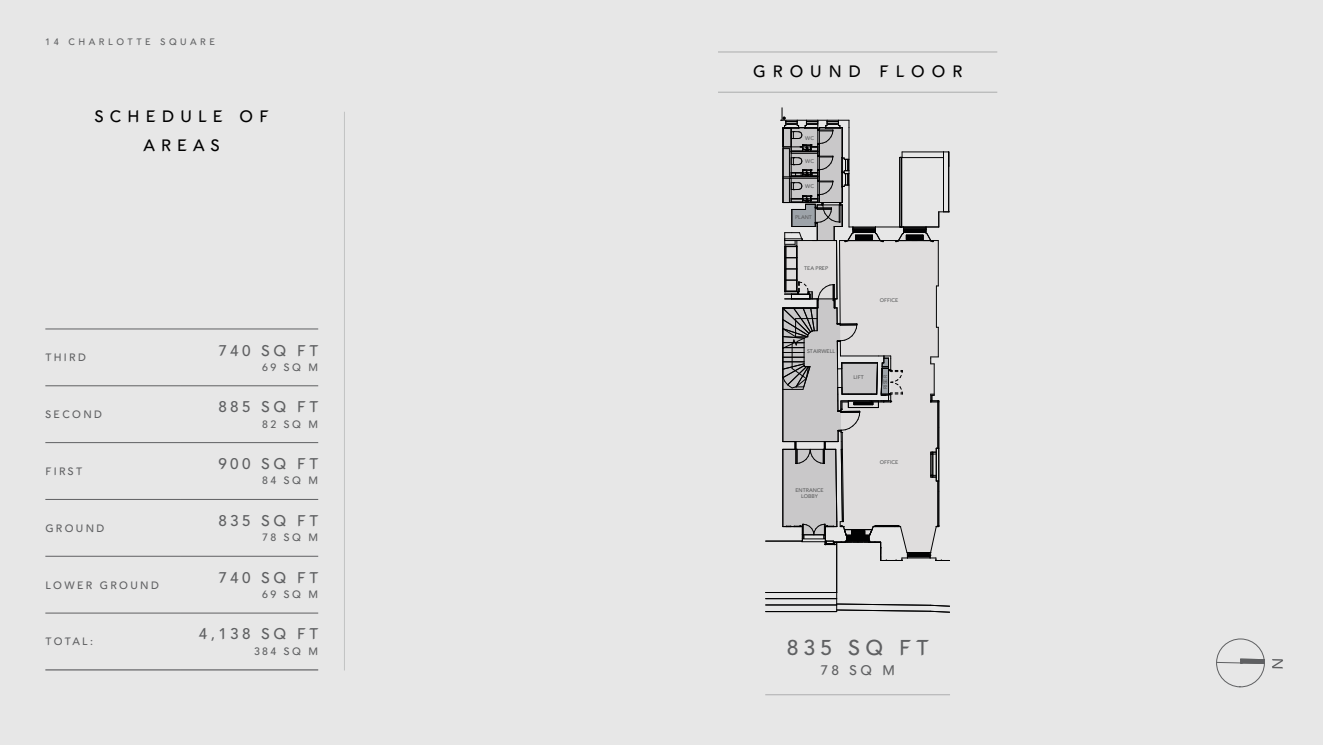
<style>
.page{position:relative;width:1323px;height:745px;background:#fff}
.page>*{position:absolute;margin:0;border:0;box-sizing:border-box;transform-origin:0 0}
.t1{font:21.25px "Avenirfor Charlotte Square Alt";letter-spacing:.24em;color:#5f6062}
.t2{font:16.25px/28.8px "Avenirfor Charlotte Square Alt";letter-spacing:.38em;color:#000;text-align:center}
.t3{font:16.25px "Avenirfor Charlotte Square Alt";letter-spacing:.43em;color:#000}
.t4{font:15.25px "Avenirfor Charlotte Square Alt";letter-spacing:.22em;color:#5f6062}
.t5{font:13.75px "Avenirfor Charlotte Square Alt";color:#5f6062}
.t6{font:10.62px "Avenirfor Charlotte Square Alt";letter-spacing:.22em;color:#5f6062}
.t7{font:9.25px "Avenirfor Charlotte Square Alt";letter-spacing:.38em;color:#5f6062}
.t8{font:5.25px/6.2px "Avenirfor Charlotte Square Alt";color:#616263;text-align:center}
</style>
<div class="page">
<div style="left:0;top:0;width:1323px;height:744px;background:#e7e7e7"></div>
<hr style="left:718px;top:51px;width:279px;height:2px;background:#b7b8b8">
<hr style="left:718px;top:92px;width:279px;height:1px;background:#b7b8b8">
<hr style="left:765px;top:693px;width:185px;height:1px;background:#b9b9ba">
<hr style="left:766px;top:611px;width:71px;height:1px;background:#020203">
<hr style="left:766px;top:598px;width:71px;height:1px;background:#020203">
<hr style="left:766px;top:604px;width:71px;height:1px;background:#020203">
<hr style="left:766px;top:540px;width:36px;height:1px;background:#020203">
<hr style="left:836px;top:542px;width:1px;height:50px;background:#020203">
<hr style="left:766px;top:592px;width:71px;height:1px;background:#020203">
<svg style="left:836px;top:591px;width:114px;height:21px"></svg>
<svg style="left:781px;top:108px;width:169px;height:453px"></svg>
<svg style="left:1218px;top:658px;width:45px;height:5px"></svg>
<div style="left:1216px;top:638px;width:49px;height:49px;border:1px solid #5f6062;border-radius:50%"></div>
<svg style="left:1272px;top:659px;width:11px;height:9px"></svg>
<hr style="left:45px;top:328px;width:135px;height:1px;background:#5f6062">
<hr style="left:180px;top:328px;width:138px;height:1px;background:#5f6062">
<hr style="left:45px;top:385px;width:135px;height:1px;background:#5f6062">
<hr style="left:180px;top:385px;width:138px;height:1px;background:#5f6062">
<hr style="left:45px;top:442px;width:135px;height:1px;background:#5f6062">
<hr style="left:180px;top:442px;width:138px;height:1px;background:#5f6062">
<hr style="left:45px;top:499px;width:135px;height:1px;background:#5f6062">
<hr style="left:180px;top:499px;width:138px;height:1px;background:#5f6062">
<hr style="left:45px;top:555px;width:135px;height:1px;background:#5f6062">
<hr style="left:180px;top:555px;width:138px;height:1px;background:#5f6062">
<hr style="left:45px;top:612px;width:135px;height:1px;background:#5f6062">
<hr style="left:180px;top:612px;width:138px;height:1px;background:#5f6062">
<hr style="left:45px;top:669px;width:135px;height:1px;background:#5f6062">
<hr style="left:180px;top:669px;width:138px;height:1px;background:#5f6062">
<hr style="left:344px;top:112px;width:1px;height:558px;background:#c2c3c3">
<p class="t7" style="left:45px;top:37px;width:171px">14 CHARLOTTE SQUARE</p>
<h2 class="t2" style="left:95px;top:103px;width:175px">SCHEDULE OF<br>AREAS</h2>
<p class="t6" style="left:45px;top:351px;width:42px">THIRD</p>
<h3 class="t4" style="left:218px;top:341px;width:101px">740 SQ FT</h3>
<p class="t6" style="left:262px;top:361px;width:57px">69 SQ M</p>
<p class="t6" style="left:45px;top:408px;width:58px">SECOND</p>
<p class="t6" style="left:45px;top:465px;width:38px">FIRST</p>
<p class="t6" style="left:45px;top:521px;width:60px">GROUND</p>
<p class="t6" style="left:45px;top:578px;width:115px">LOWER GROUND</p>
<p class="t6" style="left:45px;top:635px;width:49px">TOTAL:</p>
<h3 class="t4" style="left:218px;top:398px;width:101px">885 SQ FT</h3>
<p class="t6" style="left:262px;top:417px;width:57px">82 SQ M</p>
<h3 class="t4" style="left:218px;top:454px;width:101px">900 SQ FT</h3>
<p class="t6" style="left:262px;top:474px;width:57px">84 SQ M</p>
<h3 class="t4" style="left:218px;top:511px;width:101px">835 SQ FT</h3>
<p class="t6" style="left:262px;top:531px;width:57px">78 SQ M</p>
<h3 class="t4" style="left:218px;top:568px;width:101px">740 SQ FT</h3>
<p class="t6" style="left:262px;top:588px;width:57px">69 SQ M</p>
<h3 class="t4" style="left:199px;top:625px;width:121px">4,138 SQ FT</h3>
<p class="t6" style="left:254px;top:644px;width:66px">384 SQ M</p>
<h2 class="t3" style="left:753px;top:62px;width:211px">GROUND FLOOR</h2>
<p class="t8" style="left:805px;top:135px;width:10px">WC</p>
<p class="t8" style="left:805px;top:158px;width:10px">WC</p>
<p class="t8" style="left:805px;top:183px;width:10px">WC</p>
<p class="t8" style="left:795px;top:214px;width:18px">PLANT</p>
<p class="t8" style="left:804px;top:265px;width:26px">TEA PREP</p>
<p class="t8" style="left:807px;top:347px;width:30px">STAIRWELL</p>
<p class="t8" style="left:880px;top:297px;width:20px">OFFICE</p>
<p class="t8" style="left:853px;top:374px;width:12px">LIFT</p>
<p class="t8" style="left:882px;top:389px;width:16px;rotate:-90deg">RISER</p>
<p class="t8" style="left:795px;top:487px;width:30px">ENTRANCE<br>LOBBY</p>
<p class="t8" style="left:880px;top:458px;width:20px">OFFICE</p>
<h1 class="t1" style="left:787px;top:635px;width:143px">835 SQ FT</h1>
<p class="t5" style="left:820px;top:662px;width:76px">78 SQ M</p>
</div>
